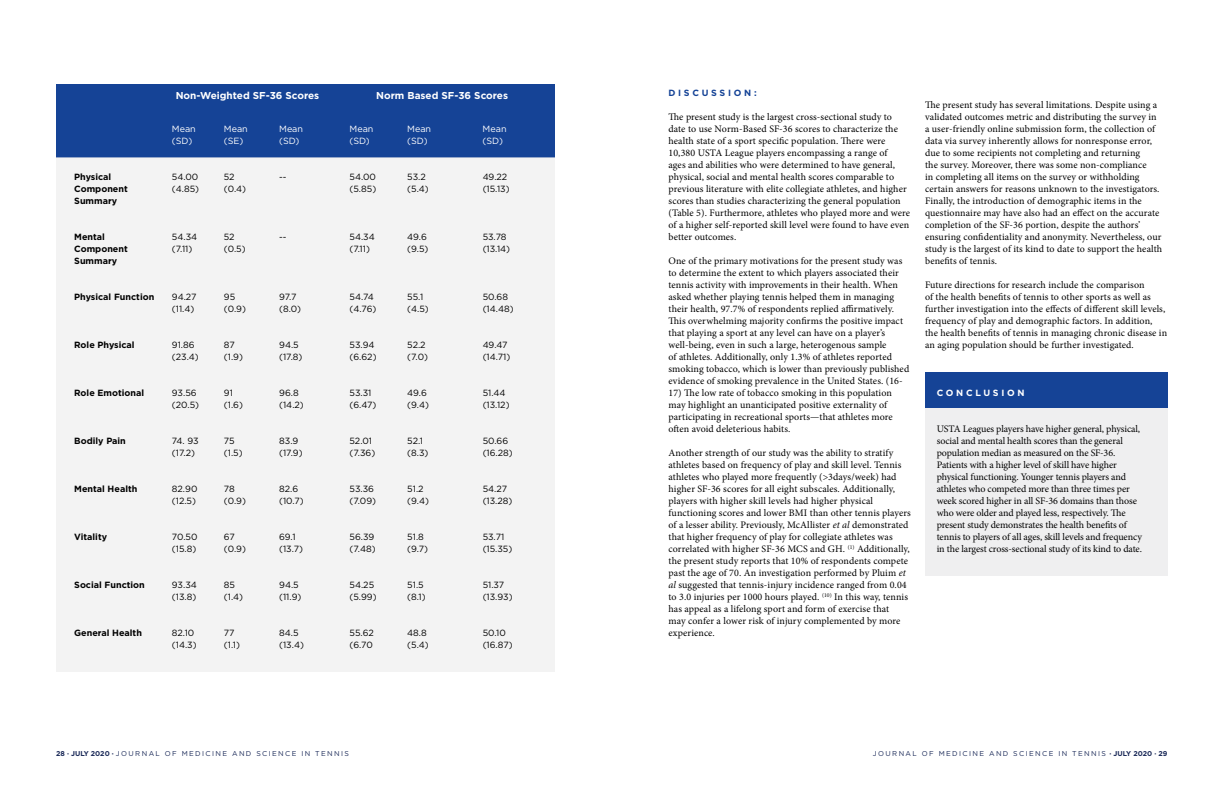
<style>
.page{position:relative;width:1224px;height:792px;background:#fff}
.page>*{position:absolute;margin:0;border:0;box-sizing:border-box;transform-origin:0 0}
.t1{font:10px/12px "Minion Pro";letter-spacing:.005em;color:#000}
.t2{font:700 10px "Gotham";color:#fff}
.t3{font:9px/12px "Gotham";color:#000}
.t4{font:700 9px/12px "Gotham";color:#000}
.t5{font:9px/12px "Gotham";color:#fff}
.t6{font:700 9px "Gotham";letter-spacing:.3em;color:#154396}
.t7{font:700 9px "Gotham";letter-spacing:.3em;color:#fff}
.t8{font:7px "Gotham";letter-spacing:.2em;color:#1a2958}
.s1{font-style:italic}
.s2{font-weight:700}
</style>
<div class="page">
<div style="left:57px;top:84px;width:498px;height:24px;background:#154396"></div>
<div style="left:57px;top:108px;width:498px;height:49px;background:#154396"></div>
<div style="left:57px;top:157px;width:498px;height:515px;background:#f3f3f3"></div>
<div style="left:925px;top:372px;width:242px;height:36px;background:#154396"></div>
<div style="left:925px;top:408px;width:242px;height:168px;background:#efeff0"></div>
<p class="t4" style="left:74px;top:171px;width:55px">Physical<br>Component<br>Summary</p>
<p class="t4" style="left:74px;top:231px;width:55px">Mental<br>Component<br>Summary</p>
<p class="t4" style="left:74px;top:291px;width:82px">Physical Function</p>
<p class="t4" style="left:74px;top:339px;width:62px">Role Physical</p>
<p class="t4" style="left:74px;top:387px;width:71px">Role Emotional</p>
<p class="t4" style="left:74px;top:435px;width:53px">Bodily Pain</p>
<p class="t4" style="left:74px;top:483px;width:65px">Mental Health</p>
<p class="t4" style="left:74px;top:531px;width:34px">Vitality</p>
<p class="t4" style="left:74px;top:579px;width:72px">Social Function</p>
<p class="t4" style="left:74px;top:627px;width:69px">General Health</p>
<p class="t2" style="left:176px;top:89px;width:145px">Non-Weighted SF-36 Scores</p>
<p class="t2" style="left:376px;top:89px;width:133px">Norm Based SF-36 Scores</p>
<p class="t5" style="left:172px;top:123px;width:25px">Mean (SD)</p>
<p class="t5" style="left:224px;top:123px;width:25px">Mean (SE)</p>
<p class="t5" style="left:279px;top:123px;width:25px">Mean (SD)</p>
<p class="t5" style="left:350px;top:123px;width:25px">Mean (SD)</p>
<p class="t5" style="left:407px;top:123px;width:25px">Mean (SD)</p>
<p class="t5" style="left:483px;top:123px;width:25px">Mean (SD)</p>
<p class="t3" style="left:172px;top:171px;width:29px">54.00 (4.85)</p>
<p class="t3" style="left:224px;top:171px;width:24px">52 (0.4)</p>
<p class="t3" style="left:279px;top:171px;width:9px">--</p>
<p class="t3" style="left:350px;top:170px;width:28px">54.00 (5.85)</p>
<p class="t3" style="left:407px;top:170px;width:23px">53.2 (5.4)</p>
<p class="t3" style="left:483px;top:170px;width:29px">49.22 (15.13)</p>
<p class="t3" style="left:172px;top:231px;width:27px">54.34 (7.11)</p>
<p class="t3" style="left:224px;top:231px;width:23px">52 (0.5)</p>
<p class="t3" style="left:279px;top:231px;width:9px">--</p>
<p class="t3" style="left:350px;top:230px;width:27px">54.34 (7.11)</p>
<p class="t3" style="left:407px;top:230px;width:23px">49.6 (9.5)</p>
<p class="t3" style="left:483px;top:230px;width:29px">53.78 (13.14)</p>
<p class="t3" style="left:172px;top:291px;width:26px">94.27 (11.4)</p>
<p class="t3" style="left:172px;top:339px;width:28px">91.86 (23.4)</p>
<p class="t3" style="left:172px;top:387px;width:29px">93.56 (20.5)</p>
<p class="t3" style="left:172px;top:435px;width:28px">74. 93 (17.2)</p>
<p class="t3" style="left:172px;top:483px;width:27px">82.90 (12.5)</p>
<p class="t3" style="left:172px;top:531px;width:27px">70.50 (15.8)</p>
<p class="t3" style="left:172px;top:579px;width:27px">93.34 (13.8)</p>
<p class="t3" style="left:172px;top:627px;width:26px">82.10 (14.3)</p>
<p class="t3" style="left:224px;top:291px;width:24px">95 (0.9)</p>
<p class="t3" style="left:224px;top:339px;width:21px">87 (1.9)</p>
<p class="t3" style="left:224px;top:387px;width:21px">91 (1.6)</p>
<p class="t3" style="left:224px;top:435px;width:20px">75 (1.5)</p>
<p class="t3" style="left:224px;top:483px;width:24px">78 (0.9)</p>
<p class="t3" style="left:224px;top:531px;width:24px">67 (0.9)</p>
<p class="t3" style="left:224px;top:579px;width:21px">85 (1.4)</p>
<p class="t3" style="left:224px;top:627px;width:18px">77 (1.1)</p>
<p class="t3" style="left:279px;top:291px;width:23px">97.7 (8.0)</p>
<p class="t3" style="left:279px;top:339px;width:25px">94.5 (17.8)</p>
<p class="t3" style="left:279px;top:387px;width:26px">96.8 (14.2)</p>
<p class="t3" style="left:279px;top:435px;width:25px">83.9 (17.9)</p>
<p class="t3" style="left:279px;top:483px;width:26px">82.6 (10.7)</p>
<p class="t3" style="left:279px;top:531px;width:25px">69.1 (13.7)</p>
<p class="t3" style="left:279px;top:579px;width:24px">94.5 (11.9)</p>
<p class="t3" style="left:279px;top:627px;width:26px">84.5 (13.4)</p>
<p class="t3" style="left:350px;top:290px;width:28px">54.74 (4.76)</p>
<p class="t3" style="left:350px;top:338px;width:29px">53.94 (6.62)</p>
<p class="t3" style="left:350px;top:386px;width:28px">53.31 (6.47)</p>
<p class="t3" style="left:350px;top:434px;width:27px">52.01 (7.36)</p>
<p class="t3" style="left:350px;top:482px;width:28px">53.36 (7.09)</p>
<p class="t3" style="left:350px;top:530px;width:28px">56.39 (7.48)</p>
<p class="t3" style="left:350px;top:578px;width:29px">54.25 (5.99)</p>
<p class="t3" style="left:350px;top:626px;width:26px">55.62 (6.70</p>
<p class="t3" style="left:407px;top:290px;width:23px">55.1 (4.5)</p>
<p class="t3" style="left:407px;top:338px;width:22px">52.2 (7.0)</p>
<p class="t3" style="left:407px;top:386px;width:23px">49.6 (9.4)</p>
<p class="t3" style="left:407px;top:434px;width:23px">52.1 (8.3)</p>
<p class="t3" style="left:407px;top:482px;width:23px">51.2 (9.4)</p>
<p class="t3" style="left:407px;top:530px;width:22px">51.8 (9.7)</p>
<p class="t3" style="left:407px;top:578px;width:20px">51.5 (8.1)</p>
<p class="t3" style="left:407px;top:626px;width:23px">48.8 (5.4)</p>
<p class="t3" style="left:483px;top:290px;width:32px">50.68 (14.48)</p>
<p class="t3" style="left:483px;top:338px;width:29px">49.47 (14.71)</p>
<p class="t3" style="left:483px;top:386px;width:28px">51.44 (13.12)</p>
<p class="t3" style="left:483px;top:434px;width:32px">50.66 (16.28)</p>
<p class="t3" style="left:483px;top:482px;width:31px">54.27 (13.28)</p>
<p class="t3" style="left:483px;top:530px;width:31px">53.71 (15.35)</p>
<p class="t3" style="left:483px;top:578px;width:32px">51.37 (13.93)</p>
<p class="t3" style="left:483px;top:626px;width:32px">50.10 (16.87)</p>
<p class="t6" style="left:669px;top:87px;width:90px">DISCUSSION:</p>
<p class="t1" style="left:669px;top:111px;width:243px">The present study is the largest cross-sectional study to date to use Norm-Based SF-36 scores to characterize the health state of a sport specific population. There were 10,380 USTA League players encompassing a range of<br>ages and abilities who were determined to have general, physical, social and mental health scores comparable to previous literature with elite collegiate athletes, and higher scores than studies characterizing the general population (Table 5). Furthermore, athletes who played more and were of a higher self-reported skill level were found to have even better outcomes.</p>
<p class="t1" style="left:669px;top:255px;width:242px">One of the primary motivations for the present study was to determine the extent to which players associated their tennis activity with improvements in their health. When asked whether playing tennis helped them in managing their health, 97.7% of respondents replied affirmatively.<br>This overwhelming majority confirms the positive impact that playing a sport at any level can have on a player’s well-being, even in such a large, heterogenous sample<br>of athletes. Additionally, only 1.3% of athletes reported smoking tobacco, which is lower than previously published evidence of smoking prevalence in the United States. (16-</p>
<p class="t1" style="left:669px;top:387px;width:226px">17) The low rate of tobacco smoking in this population may highlight an unanticipated positive externality of participating in recreational sports—that athletes more often avoid deleterious habits.</p>
<p class="t1" style="left:669px;top:447px;width:244px">Another strength of our study was the ability to stratify athletes based on frequency of play and skill level. Tennis athletes who played more frequently (&gt;3days/week) had higher SF-36 scores for all eight subscales. Additionally, players with higher skill levels had higher physical functioning scores and lower BMI than other tennis players of a lesser ability. Previously, McAllister <span class="s1">et al</span> demonstrated that higher frequency of play for collegiate athletes was correlated with higher SF-36 MCS and GH. <sup>(1)</sup> Additionally, the present study reports that 10% of respondents compete past the age of 70. An investigation performed by Pluim <span class="s1">et al</span> suggested that tennis-injury incidence ranged from 0.04 to 3.0 injuries per 1000 hours played. <sup>(10)</sup> In this way, tennis has appeal as a lifelong sport and form of exercise that<br>may confer a lower risk of injury complemented by more experience.</p>
<p class="t1" style="left:925px;top:99px;width:239px">The present study has several limitations. Despite using a validated outcomes metric and distributing the survey in a user-friendly online submission form, the collection of data via survey inherently allows for nonresponse error, due to some recipients not completing and returning<br>the survey. Moreover, there was some non-compliance<br>in completing all items on the survey or withholding certain answers for reasons unknown to the investigators.<br>Finally, the introduction of demographic items in the questionnaire may have also had an effect on the accurate completion of the SF-36 portion, despite the authors’ ensuring confidentiality and anonymity. Nevertheless, our study is the largest of its kind to date to support the health benefits of tennis.</p>
<p class="t1" style="left:925px;top:279px;width:244px">Future directions for research include the comparison<br>of the health benefits of tennis to other sports as well as further investigation into the effects of different skill levels, frequency of play and demographic factors. In addition, the health benefits of tennis in managing chronic disease in an aging population should be further investigated.</p>
<p class="t7" style="left:937px;top:387px;width:89px">CONCLUSION</p>
<p class="t1" style="left:937px;top:423px;width:207px">USTA Leagues players have higher general, physical, social and mental health scores than the general population median as measured on the SF-36.<br>Patients with a higher level of skill have higher physical functioning. Younger tennis players and athletes who competed more than three times per week scored higher in all SF-36 domains than those who were older and played less, respectively. The present study demonstrates the health benefits of tennis to players of all ages, skill levels and frequency in the largest cross-sectional study of its kind to date.</p>
<p class="t8" style="left:56px;top:749px;width:294px"><span class="s2">28 · JULY 2020 ·</span> JOURNAL OF MEDICINE AND SCIENCE IN TENNIS</p>
<p class="t8" style="left:873px;top:749px;width:296px">JOURNAL OF MEDICINE AND SCIENCE IN TENNIS <span class="s2">· JULY 2020 · 29</span></p>
</div>
